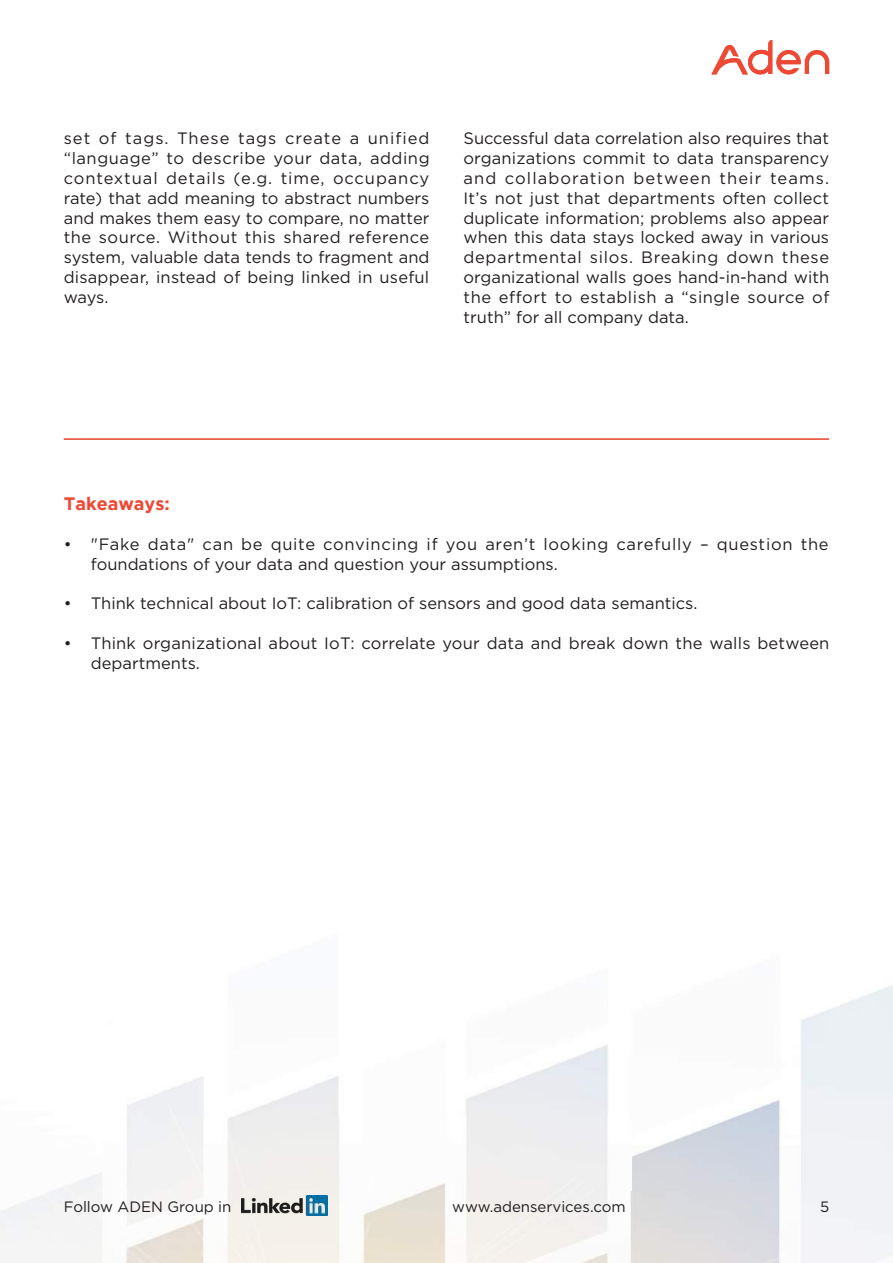
<style>
.page{position:relative;width:893px;height:1263px;background:#fff}
.page>*{position:absolute;margin:0;border:0;box-sizing:border-box;transform-origin:0 0}
.t1{font:700 18px "Gotham";color:#ef4835}
.t2{font:16.5px/19.8px "Gotham";letter-spacing:.01em;color:#231f20}
.t3{font:15px "Gotham";color:#231f20}
</style>
<div class="page">
<img style="left:0;top:985px;width:893px;height:278px">
<hr style="left:64px;top:438px;width:765px;height:2px;background:#e84128">
<svg style="left:711px;top:40px;width:118px;height:34px"></svg>
<p class="t2" style="left:64px;top:128px;width:367px;text-align:justify">set of tags. These tags create a unified “language” to describe your data, adding contextual details (e.g. time, occupancy rate) that add meaning to abstract numbers and makes them easy to compare, no matter the source. Without this shared reference system, valuable data tends to fragment and disappear, instead of being linked in useful ways.</p>
<p class="t2" style="left:463px;top:128px;width:367px;text-align:justify">Successful data correlation also requires that organizations commit to data transparency and collaboration between their teams.<br>It’s not just that departments often collect duplicate information; problems also appear when this data stays locked away in various departmental silos. Breaking down these organizational walls goes hand-in-hand with the effort to establish a “single source of truth” for all company data.</p>
<p class="t1" style="left:64px;top:493px;width:107px">Takeaways:</p>
<p class="t2" style="left:91px;top:534px;width:739px;text-indent:-27px">• "Fake data" can be quite convincing if you aren’t looking carefully – question the foundations of your data and question your assumptions.</p>
<p class="t2" style="left:64px;top:593px;width:635px">• Think technical about IoT: calibration of sensors and good data semantics.</p>
<p class="t2" style="left:91px;top:633px;width:740px;text-indent:-27px">• Think organizational about IoT: correlate your data and break down the walls between departments.</p>
<p class="t3" style="left:64px;top:1197px;width:169px">Follow ADEN Group in</p>
<p class="t3" style="left:452px;top:1197px;width:175px">www.adenservices.com</p>
<p class="t3" style="left:820px;top:1197px;width:11px">5</p>
</div>
